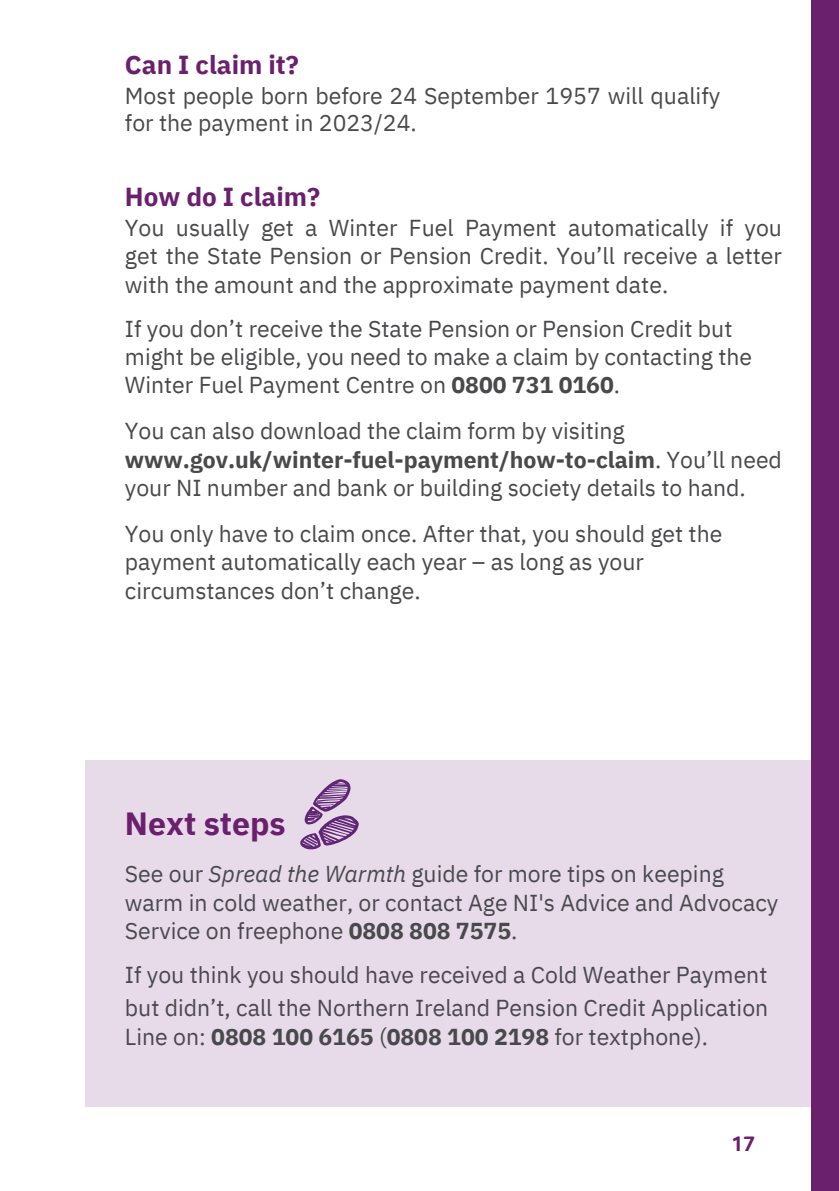
<style>
.page{position:relative;width:839px;height:1191px;background:#fff}
.page>*{position:absolute;margin:0;border:0;box-sizing:border-box;transform-origin:0 0}
.t1{font:700 32px "IBM Plex Sans";color:#6b206e}
.t2{font:700 26px "IBM Plex Sans";color:#6b206e}
.t3{font:23px/28.6px "IBM Plex Sans";color:#49494c}
.t4{font:700 22px "Foco Age UK";color:#6b206e}
.s1{font-weight:700}
.s2{font-style:italic}
</style>
<div class="page">
<div style="left:85px;top:760px;width:726px;height:346px;background:#e7dbea"></div>
<svg style="left:300px;top:779px;width:59px;height:70px"></svg>
<div style="left:811px;top:0;width:27px;height:1191px;background:#6b206e"></div>
<p class="t2" style="left:125px;top:44px;width:175px">Can I claim it?</p>
<p class="t3" style="left:125px;top:80px;width:597px;line-height:27px">Most people born before 24 September 1957 will qualify for the payment in 2023/24.</p>
<p class="t2" style="left:125px;top:176px;width:197px">How do I claim?</p>
<p class="t3" style="left:125px;top:212px;width:658px;text-align:justify">You usually get a Winter Fuel Payment automatically if you get the State Pension or Pension Credit. You’ll receive a letter with the amount and the approximate payment date.</p>
<p class="t3" style="left:125px;top:312px;width:628px">If you don’t receive the State Pension or Pension Credit but might be eligible, you need to make a claim by contacting the<br>Winter Fuel Payment Centre on <span class="s1">0800 731 0160</span>.</p>
<p class="t3" style="left:125px;top:415px;width:658px">You can also download the claim form by visiting <span class="s1">www.gov.uk/winter-fuel-payment/how-to-claim</span>. You’ll need your NI number and bank or building society details to hand.</p>
<p class="t3" style="left:125px;top:517px;width:599px">You only have to claim once. After that, you should get the payment automatically each year – as long as your circumstances don’t change.</p>
<h1 class="t1" style="left:125px;top:798px;width:162px">Next steps</h1>
<p class="t3" style="left:125px;top:858px;width:655px">See our <span class="s2">Spread the Warmth</span> guide for more tips on keeping warm in cold weather, or contact Age NI's Advice and Advocacy<br>Service on freephone <span class="s1">0808 808 7575</span>.</p>
<p class="t3" style="left:125px;top:956px;width:644px;line-height:33px">If you think you should have received a Cold Weather Payment but didn’t, call the Northern Ireland Pension Credit Application</p>
<p class="t3" style="left:125px;top:1020px;width:584px">Line on: <span class="s1">0808 100 6165</span> (<span class="s1">0808 100 2198</span> for textphone).</p>
<p class="t4" style="left:731px;top:1131px;width:26px">17</p>
</div>
